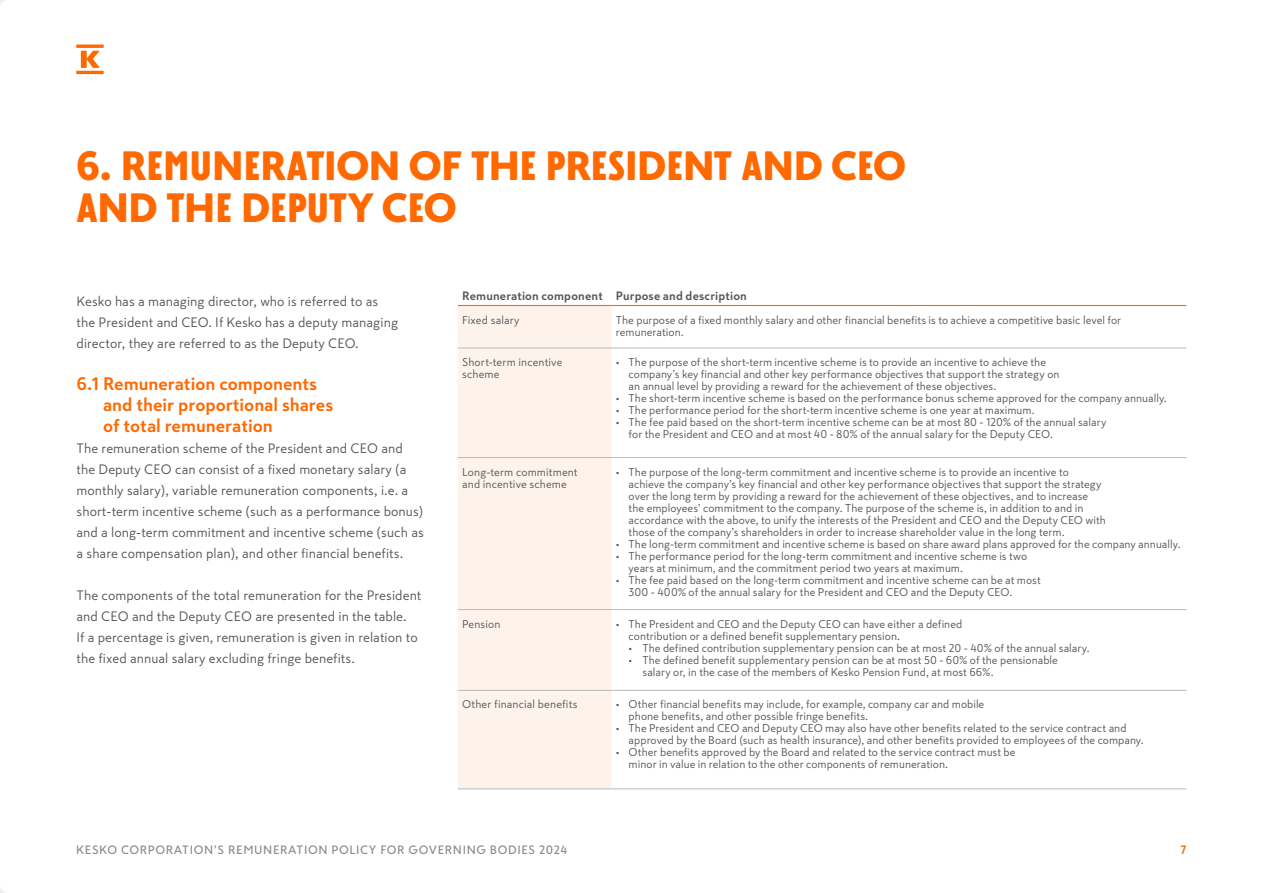
<style>
.page{position:relative;width:1263px;height:893px;background:#fff}
.page>*{position:absolute;margin:0;border:0;box-sizing:border-box;transform-origin:0 0}
.H1_2020{font:900 40.5px "Skatta Sans Headline";letter-spacing:.005em;color:#ff6900}
.H2_2020{font:700 18px/21px "Skatta Sans";color:#ff6900}
.Body_1{font:13.5px/21px "Skatta Sans";letter-spacing:.005em;color:#54585a}
.t1{font:500 12px "Skatta Sans";letter-spacing:.05em;color:#898d8d}
._1_table_header_left{font:700 12px "Skatta Sans";letter-spacing:.015em;color:#54585a}
.t2{font:700 12px "Skatta Sans";color:#ff6900}
._1_Table_indent{font:11.25px/12px "Skatta Sans";letter-spacing:.005em;color:#54585a}
._1_Table_left{font:11.25px/12px "Skatta Sans";letter-spacing:.005em;color:#54585a}
</style>
<div class="page">
<div style="left:458px;top:306px;width:154px;height:483px;background:#fef3eb"></div>
<hr style="left:458px;top:305px;width:154px;height:1px;background:#ff6900">
<hr style="left:458px;top:348px;width:154px;height:1px;background:#b8b9b9">
<hr style="left:458px;top:690px;width:154px;height:1px;background:#b8b9b9">
<hr style="left:612px;top:690px;width:574px;height:1px;background:#b8b9b9">
<hr style="left:612px;top:305px;width:574px;height:1px;background:#ff6900">
<hr style="left:458px;top:457px;width:154px;height:1px;background:#b8b9b9">
<hr style="left:458px;top:609px;width:154px;height:1px;background:#b8b9b9">
<hr style="left:612px;top:609px;width:574px;height:1px;background:#b8b9b9">
<hr style="left:458px;top:789px;width:154px;height:1px;background:#b8b9b9">
<hr style="left:612px;top:789px;width:574px;height:1px;background:#b8b9b9">
<hr style="left:612px;top:348px;width:574px;height:1px;background:#b8b9b9">
<hr style="left:612px;top:457px;width:574px;height:1px;background:#b8b9b9">
<svg style="left:0;top:0;width:6px;height:893px"></svg>
<svg style="left:76px;top:45px;width:28px;height:29px"></svg>
<p class="H1_2020" style="left:77px;top:141px;width:831px">6. REMUNERATION OF THE PRESIDENT AND CEO</p>
<p class="H1_2020" style="left:77px;top:183px;width:381px">AND THE DEPUTY CEO</p>
<p class="Body_1" style="left:77px;top:291px;width:323px">Kesko has a managing director, who is referred to as the President and CEO. If Kesko has a deputy managing director, they are referred to as the Deputy CEO.</p>
<p class="H2_2020" style="left:103px;top:373px;width:232px;text-indent:-27px">6.1 Remuneration components and their proportional shares of total remuneration</p>
<p class="Body_1" style="left:77px;top:438px;width:349px">The remuneration scheme of the President and CEO and the Deputy CEO can consist of a fixed monetary salary (a monthly salary), variable remuneration components, i.e. a short-term incentive scheme (such as a performance bonus) and a long-term commitment and incentive scheme (such as a share compensation plan), and other financial benefits.</p>
<p class="Body_1" style="left:77px;top:585px;width:346px">The components of the total remuneration for the President and CEO and the Deputy CEO are presented in the table.<br>If a percentage is given, remuneration is given in relation to the fixed annual salary excluding fringe benefits.</p>
<p class="_1_table_header_left" style="left:462px;top:287px;width:142px">Remuneration component</p>
<p class="_1_table_header_left" style="left:616px;top:287px;width:133px">Purpose and description</p>
<p class="_1_Table_left" style="left:462px;top:313px;width:59px">Fixed salary</p>
<p class="_1_Table_left" style="left:616px;top:313px;width:507px">The purpose of a fixed monthly salary and other financial benefits is to achieve a competitive basic level for remuneration.</p>
<p class="_1_Table_left" style="left:462px;top:356px;width:102px">Short-term incentive</p>
<p class="_1_Table_left" style="left:462px;top:368px;width:39px">scheme</p>
<p class="_1_Table_indent" style="left:629px;top:356px;width:432px;text-indent:-13px">• The purpose of the short-term incentive scheme is to provide an incentive to achieve the company’s key financial and other key performance objectives that support the strategy on an annual level by providing a reward for the achievement of these objectives.</p>
<p class="_1_Table_indent" style="left:616px;top:392px;width:552px">• The short-term incentive scheme is based on the performance bonus scheme approved for the company annually.</p>
<p class="_1_Table_indent" style="left:616px;top:404px;width:420px">• The performance period for the short-term incentive scheme is one year at maximum.</p>
<p class="_1_Table_indent" style="left:629px;top:416px;width:479px;text-indent:-13px">• The fee paid based on the short-term incentive scheme can be at most 80 - 120% of the annual salary for the President and CEO and at most 40 - 80% of the annual salary for the Deputy CEO.</p>
<p class="_1_Table_left" style="left:462px;top:465px;width:117px">Long-term commitment</p>
<p class="_1_Table_left" style="left:462px;top:477px;width:106px">and incentive scheme</p>
<p class="_1_Table_indent" style="left:629px;top:465px;width:479px;text-indent:-13px">• The purpose of the long-term commitment and incentive scheme is to provide an incentive to achieve the company’s key financial and other key performance objectives that support the strategy over the long term by providing a reward for the achievement of these objectives, and to increase the employees’ commitment to the company. The purpose of the scheme is, in addition to and in accordance with the above, to unify the interests of the President and CEO and the Deputy CEO with those of the company’s shareholders in order to increase shareholder value in the long term.</p>
<p class="_1_Table_indent" style="left:616px;top:537px;width:566px">• The long-term commitment and incentive scheme is based on share award plans approved for the company annually.</p>
<p class="_1_Table_indent" style="left:629px;top:549px;width:400px;text-indent:-13px">• The performance period for the long-term commitment and incentive scheme is two years at minimum, and the commitment period two years at maximum.</p>
<p class="_1_Table_indent" style="left:629px;top:573px;width:414px;text-indent:-13px">• The fee paid based on the long-term commitment and incentive scheme can be at most<br>300 - 400% of the annual salary for the President and CEO and the Deputy CEO.</p>
<p class="_1_Table_left" style="left:462px;top:617px;width:40px">Pension</p>
<p class="_1_Table_indent" style="left:629px;top:617px;width:335px;text-indent:-13px">• The President and CEO and the Deputy CEO can have either a defined contribution or a defined benefit supplementary pension.</p>
<p class="_1_Table_indent" style="left:629px;top:641px;width:462px">• The defined contribution supplementary pension can be at most 20 - 40% of the annual salary.</p>
<p class="_1_Table_indent" style="left:642px;top:653px;width:417px;text-indent:-14px">• The defined benefit supplementary pension can be at most 50 - 60% of the pensionable salary or, in the case of the members of Kesko Pension Fund, at most 66%.</p>
<p class="_1_Table_left" style="left:462px;top:698px;width:117px">Other financial benefits</p>
<p class="_1_Table_indent" style="left:629px;top:698px;width:357px;text-indent:-13px">• Other financial benefits may include, for example, company car and mobile phone benefits, and other possible fringe benefits.</p>
<p class="_1_Table_indent" style="left:629px;top:722px;width:517px;text-indent:-13px">• The President and CEO and Deputy CEO may also have other benefits related to the service contract and approved by the Board (such as health insurance), and other benefits provided to employees of the company.</p>
<p class="_1_Table_indent" style="left:629px;top:746px;width:388px;text-indent:-13px">• Other benefits approved by the Board and related to the service contract must be minor in value in relation to the other components of remuneration.</p>
<p class="t1" style="left:76px;top:841px;width:493px">KESKO CORPORATION’S REMUNERATION POLICY FOR GOVERNING BODIES 2024</p>
<p class="t2" style="left:1180px;top:841px;width:8px">7</p>
</div>
